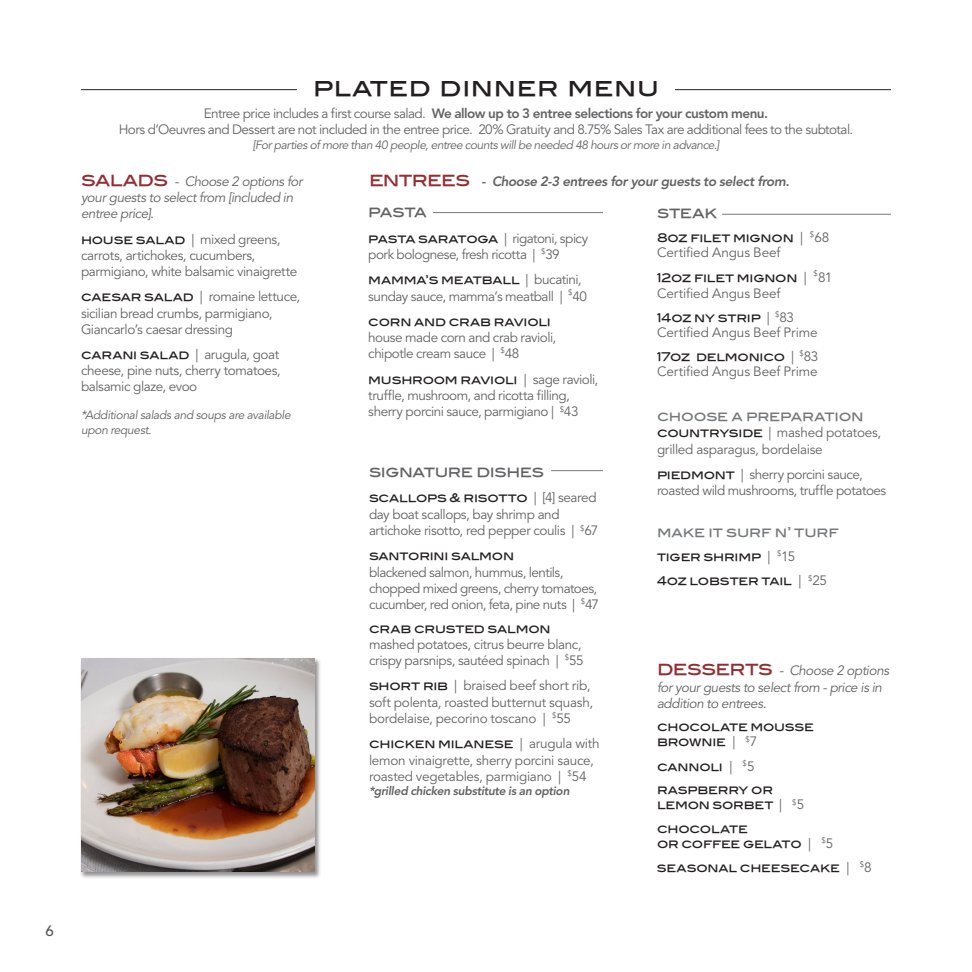
<style>
.page{position:relative;width:972px;height:972px;background:#fff}
.page>*{position:absolute;margin:0;border:0;box-sizing:border-box;transform-origin:0 0}
.t1{font:24px "Blair Md ITCTT Medium";letter-spacing:.03em;color:#231f20}
.t2{font:18px "Blair Md ITCTT Medium";letter-spacing:-.04em;color:#942e33}
.t3{font:15px "Blair Md ITCTT Medium";letter-spacing:-.025em;color:#636366}
.t4{font:500 15px "Avenir LT Std";color:#57585a}
.t5{font:13.5px/16.2px "Avenir LT Std";letter-spacing:-.03em;color:#636366}
.t6{font:italic 13.5px/16.2px "Avenir LT Std";letter-spacing:-.03em;color:#636366}
.t7{font:13.5px "Avenir LT Std";letter-spacing:-.01em;color:#636366}
.t8{font:italic 800 13.5px "Avenir LT Std";letter-spacing:-.025em;color:#636366}
.t9{font:13.5px "Blair Md ITCTT Medium";letter-spacing:-.01em;color:#76787b}
.t10{font:12px/15px "Blair Md ITCTT Medium";letter-spacing:-.015em;color:#231f20}
.t11{font:italic 12px/14.4px "Avenir LT Std";letter-spacing:-.035em;color:#636366}
.t12{font:italic 800 12px "Avenir LT Std";letter-spacing:-.025em;color:#636366}
.s1{font-weight:800}
.s2{font-family:"Blair Md ITCTT Medium";font-style:normal;font-size:18px;color:#942e33}
.s3{font-family:"Blair Md ITCTT Medium";font-size:12px;color:#231f20}
.s4{font-family:"Avenir LT Std";font-size:13.5px;color:#636366}
.s5{font-family:"Blair Md ITCTT Medium";color:#76787b}
</style>
<div class="page">
<hr style="left:433px;top:212px;width:170px;height:1px;background:#76787b">
<hr style="left:551px;top:470px;width:52px;height:1px;background:#76787b">
<hr style="left:722px;top:214px;width:169px;height:1px;background:#76787b">
<hr style="left:675px;top:89px;width:216px;height:1px;background:#231f20">
<hr style="left:81px;top:89px;width:216px;height:1px;background:#231f20">
<div style="left:80px;top:657px;width:241px;height:222px;background:#231f20;opacity:.5"></div>
<img style="left:81px;top:659px;width:234px;height:213px">
<p class="t4" style="left:46px;top:922px;width:10px">6</p>
<p class="t1" style="left:313px;top:73px;width:347px">PLATED DINNER MENU</p>
<p class="t5" style="left:119px;top:106px;width:736px;text-align:center">Entree price includes a first course salad. <span class="s1">We allow up to 3 entree selections for your custom menu.<br></span>Hors d’Oeuvres and Dessert are not included in the entree price. 20% Gratuity and 8.75% Sales Tax are additional fees to the subtotal.</p>
<p class="t11" style="left:253px;top:138px;width:468px">[For parties of more than 40 people, entree counts will be needed 48 hours or more in advance.]</p>
<p class="t6" style="left:81px;top:173px;width:223px"><span class="s2">SALADS</span> - Choose 2 options for your guests to select from [included in entree price].</p>
<p class="t5" style="left:81px;top:231px;width:218px"><span class="s3">HOUSE SALAD</span> | mixed greens, carrots, artichokes, cucumbers, parmigiano, white balsamic vinaigrette</p>
<p class="t5" style="left:81px;top:289px;width:221px"><span class="s3">CAESAR SALAD</span> | romaine lettuce, sicilian bread crumbs, parmigiano,<br>Giancarlo’s caesar dressing</p>
<p class="t5" style="left:81px;top:347px;width:201px;text-align:justify"><span class="s3">CARANI SALAD</span> | arugula, goat cheese, pine nuts, cherry tomatoes, balsamic glaze, evoo</p>
<p class="t11" style="left:81px;top:408px;width:211px">*Additional salads and soups are available upon request.</p>
<p class="t2" style="left:369px;top:168px;width:103px">ENTREES</p>
<p class="t3" style="left:368px;top:203px;width:60px">PASTA</p>
<p class="t5" style="left:368px;top:231px;width:222px"><span class="s3">PASTA SARATOGA</span> | rigatoni, spicy pork bolognese, fresh ricotta | <sup>$</sup>39</p>
<p class="t10" style="left:368px;top:273px;width:215px">MAMMA’S MEATBALL <span class="s4">| bucatini,</span></p>
<p class="t5" style="left:368px;top:288px;width:220px">sunday sauce, mamma’s meatball | <sup>$</sup>40</p>
<p class="t10" style="left:368px;top:314px;width:184px">CORN AND CRAB RAVIOLI</p>
<p class="t5" style="left:368px;top:330px;width:189px">house made corn and crab ravioli, chipotle cream sauce | <sup>$</sup>48</p>
<p class="t10" style="left:368px;top:372px;width:231px">MUSHROOM RAVIOLI <span class="s4">| sage ravioli,</span></p>
<p class="t5" style="left:368px;top:388px;width:212px">truffle, mushroom, and ricotta filling, sherry porcini sauce, parmigiano | <sup>$</sup>43</p>
<p class="t8" style="left:481px;top:173px;width:310px">- Choose 2-3 entrees for your guests to select from.</p>
<p class="t3" style="left:657px;top:204px;width:62px">STEAK</p>
<p class="t10" style="left:657px;top:231px;width:174px">8OZ FILET MIGNON <span class="s4">|</span> <sup>$</sup><span class="s4">68</span></p>
<p class="t7" style="left:657px;top:245px;width:125px">Certified Angus Beef</p>
<p class="t10" style="left:657px;top:270px;width:177px">12OZ FILET MIGNON <span class="s4">|</span> <sup>$</sup><span class="s4">81</span></p>
<p class="t7" style="left:657px;top:285px;width:125px">Certified Angus Beef</p>
<p class="t10" style="left:657px;top:310px;width:138px">14OZ NY STRIP <span class="s4">|</span> <sup>$</sup><span class="s4">83</span></p>
<p class="t7" style="left:657px;top:325px;width:162px">Certified Angus Beef Prime</p>
<p class="t10" style="left:657px;top:349px;width:163px">17OZ DELMONICO <span class="s4">|</span> <sup>$</sup><span class="s4">83</span></p>
<p class="t7" style="left:657px;top:364px;width:162px">Certified Angus Beef Prime</p>
<p class="t5" style="left:657px;top:409px;width:226px"><span class="s5">CHOOSE A PREPARATION<br></span><span class="s3">COUNTRYSIDE</span> | mashed potatoes, grilled asparagus, bordelaise</p>
<p class="t5" style="left:657px;top:467px;width:231px"><span class="s3">PIEDMONT</span> | sherry porcini sauce, roasted wild mushrooms, truffle potatoes</p>
<p class="t9" style="left:657px;top:524px;width:183px">MAKE IT SURF N’ TURF</p>
<p class="t10" style="left:657px;top:549px;width:140px">TIGER SHRIMP <span class="s4">|</span> <sup>$</sup><span class="s4">15</span></p>
<p class="t10" style="left:657px;top:573px;width:172px">4OZ LOBSTER TAIL <span class="s4">|</span> <sup>$</sup><span class="s4">25</span></p>
<p class="t3" style="left:369px;top:462px;width:177px">SIGNATURE DISHES</p>
<p class="t10" style="left:369px;top:491px;width:229px">SCALLOPS &amp; RISOTTO <span class="s4">| [4] seared</span></p>
<p class="t5" style="left:369px;top:506px;width:231px">day boat scallops, bay shrimp and artichoke risotto, red pepper coulis | <sup>$</sup>67</p>
<p class="t10" style="left:369px;top:549px;width:147px">SANTORINI SALMON</p>
<p class="t5" style="left:369px;top:564px;width:231px">blackened salmon, hummus, lentils, chopped mixed greens, cherry tomatoes, cucumber, red onion, feta, pine nuts | <sup>$</sup>47</p>
<p class="t10" style="left:369px;top:621px;width:183px">CRAB CRUSTED SALMON</p>
<p class="t5" style="left:369px;top:636px;width:216px">mashed potatoes, citrus beurre blanc, crispy parsnips, sautéed spinach | <sup>$</sup>55</p>
<p class="t5" style="left:369px;top:678px;width:226px"><span class="s3">SHORT RIB</span> | braised beef short rib, soft polenta, roasted butternut squash, bordelaise, pecorino toscano | <sup>$</sup>55</p>
<p class="t10" style="left:369px;top:737px;width:232px">CHICKEN MILANESE <span class="s4">| arugula with</span></p>
<p class="t5" style="left:369px;top:752px;width:226px">lemon vinaigrette, sherry porcini sauce, roasted vegetables, parmigiano | <sup>$</sup>54</p>
<p class="t12" style="left:369px;top:784px;width:202px">*grilled chicken substitute is an option</p>
<p class="t6" style="left:657px;top:663px;width:234px"><span class="s2">DESSERTS</span> - Choose 2 options for your guests to select from - price is in addition to entrees.</p>
<p class="t10" style="left:657px;top:720px;width:159px">CHOCOLATE MOUSSE<br>BROWNIE <span class="s4">|</span> <sup>$</sup><span class="s4">7</span></p>
<p class="t10" style="left:657px;top:759px;width:99px">CANNOLI <span class="s4">|</span> <sup>$</sup><span class="s4">5</span></p>
<p class="t10" style="left:657px;top:782px;width:149px">RASPBERRY OR<br>LEMON SORBET <span class="s4">|</span> <sup>$</sup><span class="s4">5</span></p>
<p class="t10" style="left:657px;top:821px;width:178px">CHOCOLATE<br>OR COFFEE GELATO <span class="s4">|</span> <sup>$</sup><span class="s4">5</span></p>
<p class="t10" style="left:657px;top:860px;width:216px">SEASONAL CHEESECAKE <span class="s4">|</span> <sup>$</sup><span class="s4">8</span></p>
</div>
